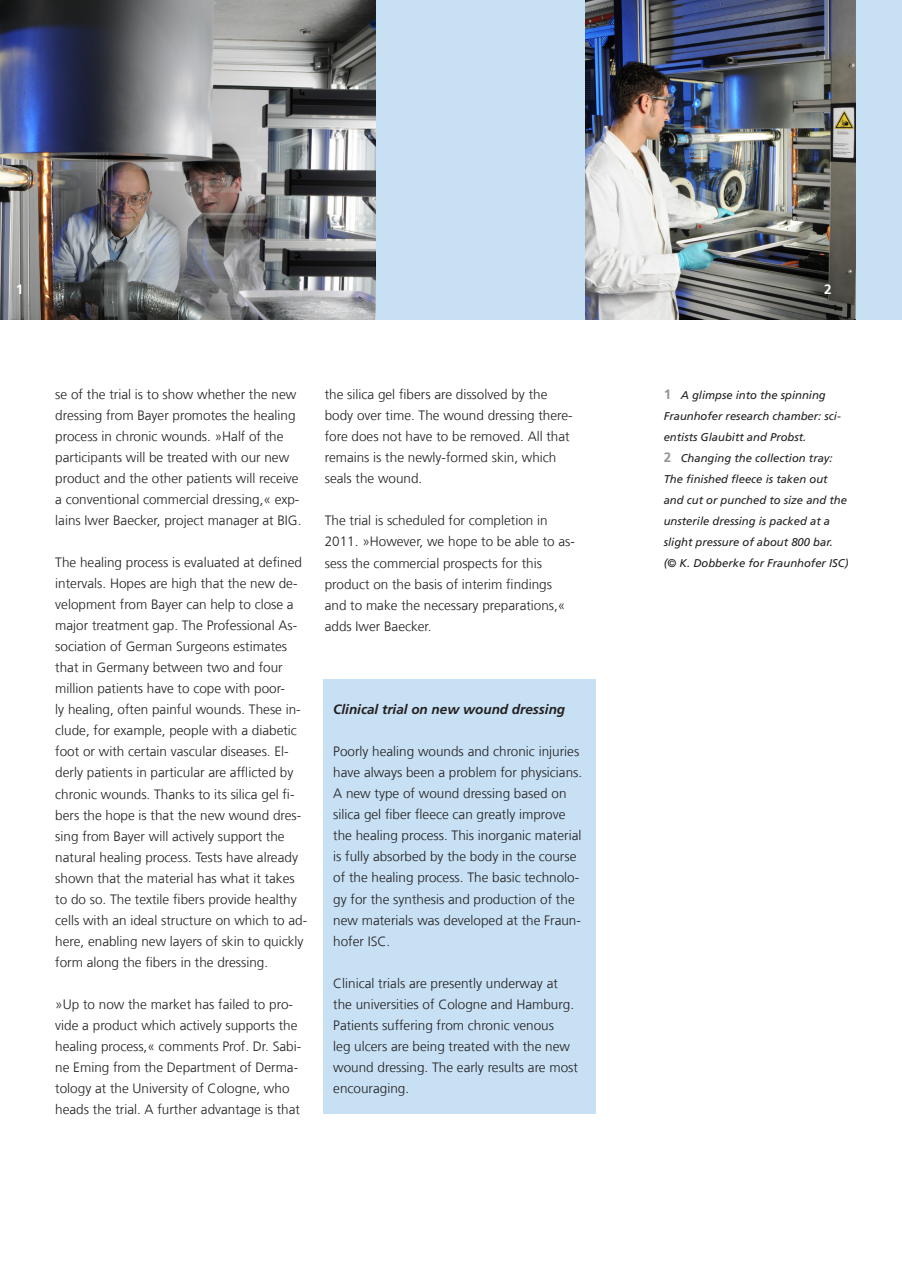
<style>
.page{position:relative;width:902px;height:1272px;background:#fff}
.page>*{position:absolute;margin:0;border:0;box-sizing:border-box;transform-origin:0 0}
.t1{font:300 13.5px/21px "Frutiger LT Com";color:#231f20}
.t2{font:italic 700 13.5px "Frutiger LT Com";color:#231f20}
.t3{font:700 13.5px "Frutiger LT Com";color:#fff}
.t4{font:italic 11.25px/21px "Frutiger LT Com";color:#231f20}
.s1{font-weight:700;font-style:normal;font-size:13.5px;color:#939598}
</style>
<div class="page">
<div style="left:0;top:0;width:901px;height:319px;background:#c7e0f3"></div>
<div style="left:323px;top:678px;width:272px;height:435px;background:#c7e0f3"></div>
<img style="left:0;top:0;width:375px;height:319px">
<img style="left:585px;top:0;width:270px;height:319px">
<p class="t3" style="left:16px;top:281px;width:9px">1</p>
<p class="t3" style="left:824px;top:281px;width:9px">2</p>
<p class="t1" style="left:55px;top:384px;width:248px">se of the trial is to show whether the new dressing from Bayer promotes the healing process in chronic wounds. »Half of the participants will be treated with our new product and the other patients will receive a conventional commercial dressing,« exp&shy;lains Iwer Baecker, project manager at BIG.</p>
<p class="t1" style="left:55px;top:552px;width:253px">The healing process is evaluated at defined intervals. Hopes are high that the new de&shy;velopment from Bayer can help to close a major treatment gap. The Professional As&shy;sociation of German Surgeons estimates that in Germany between two and four million patients have to cope with poor-<br>ly healing, often painful wounds. These in&shy;clude, for example, people with a diabetic foot or with certain vascular diseases. El&shy;derly patients in particular are afflicted by chronic wounds. Thanks to its silica gel fi&shy;bers the hope is that the new wound dres&shy;sing from Bayer will actively support the natural healing process. Tests have already shown that the material has what it takes to do so. The textile fibers provide healthy cells with an ideal structure on which to ad&shy;here, enabling new layers of skin to quickly form along the fibers in the dressing.</p>
<p class="t1" style="left:55px;top:993px;width:247px">»Up to now the market has failed to pro&shy;vide a product which actively supports the healing process,« comments Prof. Dr. Sabi&shy;ne Eming from the Department of Derma&shy;tology at the University of Cologne, who heads the trial. A further advantage is that</p>
<p class="t1" style="left:325px;top:384px;width:249px">the silica gel fibers are dissolved by the body over time. The wound dressing there&shy;fore does not have to be removed. All that remains is the newly-formed skin, which seals the wound.</p>
<p class="t1" style="left:325px;top:510px;width:252px">The trial is scheduled for completion in 2011. »However, we hope to be able to as&shy;sess the commercial prospects for this product on the basis of interim findings and to make the necessary preparations,« adds Iwer Baecker.</p>
<p class="t2" style="left:333px;top:701px;width:233px">Clinical trial on new wound dressing</p>
<p class="t1" style="left:333px;top:741px;width:250px">Poorly healing wounds and chronic injuries have always been a problem for physicians.<br>A new type of wound dressing based on silica gel fiber fleece can greatly improve the healing process. This inorganic material is fully absorbed by the body in the course of the healing process. The basic technolo&shy;gy for the synthesis and production of the new materials was developed at the Fraun&shy;hofer ISC.</p>
<p class="t1" style="left:333px;top:972px;width:246px">Clinical trials are presently underway at the universities of Cologne and Hamburg.<br>Patients suffering from chronic venous<br>leg ulcers are being treated with the new wound dressing. The early results are most encouraging.</p>
<p class="t4" style="left:663px;top:385px;width:186px"><span class="s1">1</span> A glimpse into the spinning<br>Fraunhofer research chamber: sci&shy;entists Glaubitt and Probst.<br><span class="s1">2</span> Changing the collection tray:<br>The finished fleece is taken out and cut or punched to size and the unsterile dressing is packed at a slight pressure of about 800 bar.<br>(© K. Dobberke for Fraunhofer ISC)</p>
</div>
